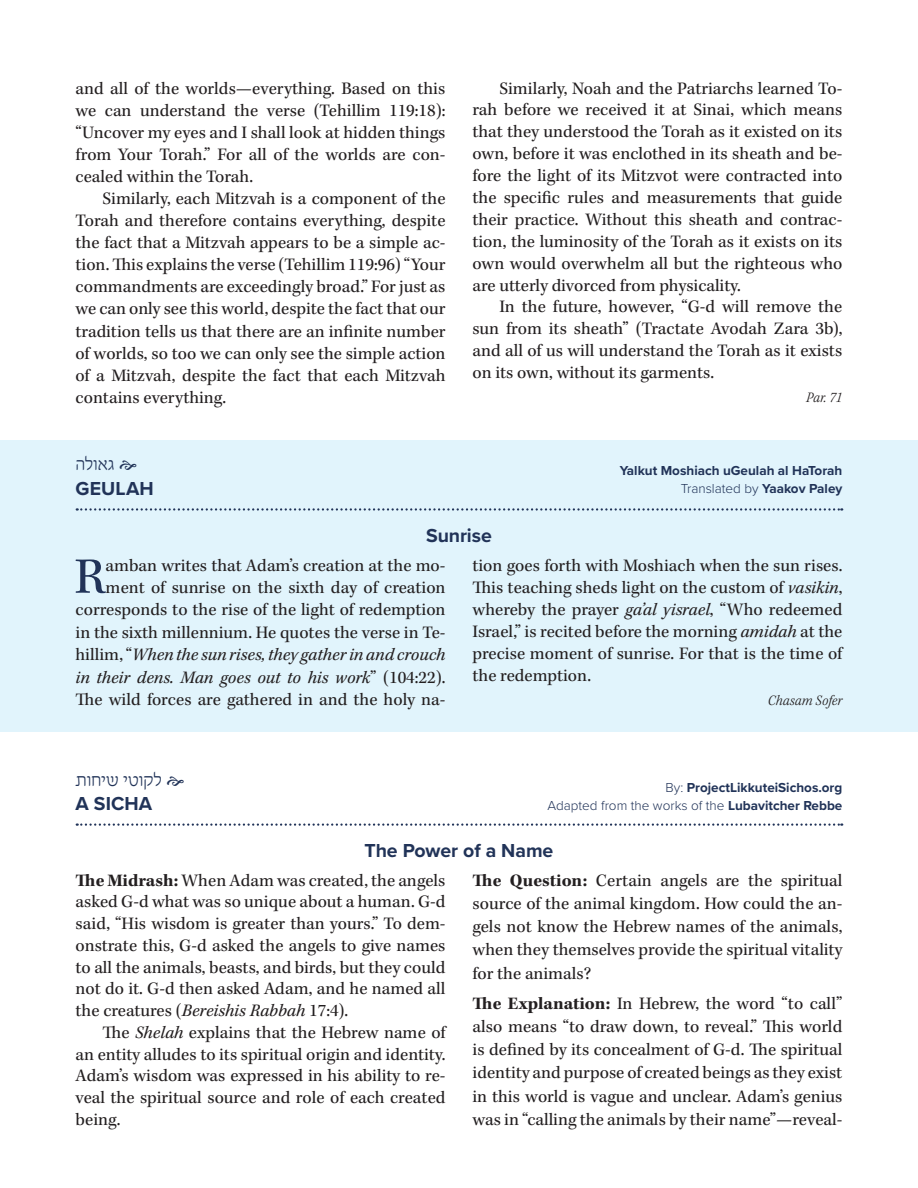
<style>
.page{position:relative;width:918px;height:1188px;background:#fff}
.page>*{position:absolute;margin:0;border:0;box-sizing:border-box;transform-origin:0 0}
.Chayus_Main_First{font:52.35px "Kepler Std";color:#213358}
.Chayus_Heading{font:700 19.5px "Proxima Nova";letter-spacing:-.005em;color:#213358}
.Chayus_Heb_Sec_Title{font:19.5px "Fb Campus";color:#213358}
.Chayus_Eng_Sec_Title{font:700 19.5px "Proxima Nova";letter-spacing:.005em;color:#213358}
.Chayus_Main_Text{font:18px/21.9px "Kepler Std";color:#231f20;text-align:justify}
.Chayus_Main_First-2{font:18px/22.4px "Kepler Std";color:#231f20;text-align:justify}
.Chayus_source{font:15px "Kepler Std Light Scn It";color:#231f20}
.Chayus_Credits{font:700 13.5px/18px "Proxima Nova";color:#213358;text-align:right}
.s1{font-weight:300}
.s2{font-style:italic}
.s3{font-weight:700}
</style>
<div class="page">
<svg style="left:77px;top:823px;width:765px;height:3px"></svg>
<div style="left:0;top:441px;width:918px;height:291px;background:#e1f4fc"></div>
<svg style="left:77px;top:508px;width:765px;height:3px"></svg>
<p class="Chayus_Main_First-2" style="left:76px;top:78px;width:371px">and all of the worlds—everything. Based on this we can understand the verse (Tehillim 119:18): “Uncover my eyes and I shall look at hidden things from Your Torah.” For all of the worlds are con&shy;cealed within the Torah.</p>
<p class="Chayus_Main_Text" style="left:76px;top:188px;width:371px;text-indent:27px">Similarly, each Mitzvah is a component of the Torah and therefore contains everything, despite the fact that a Mitzvah appears to be a simple ac&shy;tion. This explains the verse (Tehillim 119:96) “Your commandments are exceedingly broad.” For just as we can only see this world, despite the fact that our tradition tells us that there are an infinite number of worlds, so too we can only see the simple action of a Mitzvah, despite the fact that each Mitzvah contains everything.</p>
<p class="Chayus_Heb_Sec_Title" style="left:76px;top:454px;width:41px">גאולה</p>
<p class="Chayus_Eng_Sec_Title" style="left:76px;top:474px;width:80px">GEULAH</p>
<p class="Chayus_Main_Text" style="left:472px;top:78px;width:371px;text-indent:27px">Similarly, Noah and the Patriarchs learned To&shy;rah before we received it at Sinai, which means that they understood the Torah as it existed on its own, before it was enclothed in its sheath and be&shy;fore the light of its Mitzvot were contracted into the specific rules and measurements that guide their practice. Without this sheath and contrac&shy;tion, the luminosity of the Torah as it exists on its own would overwhelm all but the righteous who are utterly divorced from physicality.</p>
<p class="Chayus_Main_Text" style="left:472px;top:297px;width:371px;text-indent:27px">In the future, however, “G-d will remove the sun from its sheath” (Tractate Avodah Zara 3b), and all of us will understand the Torah as it exists on its own, without its garments.</p>
<p class="Chayus_source" style="left:806px;top:389px;width:38px">Par. 71</p>
<p class="Chayus_Credits" style="left:620px;top:461px;width:224px">Yalkut Moshiach uGeulah al HaTorah<br><span class="s1">Translated by</span> Yaakov Paley</p>
<p class="Chayus_Heading" style="left:426px;top:521px;width:67px">Sunrise</p>
<p class="Chayus_Main_First-2" style="left:76px;top:555px;width:371px;text-align:right">amban writes that Adam’s creation at the mo&shy;ment of sunrise on the sixth day of creation corresponds to the rise of the light of redemption in the sixth millennium. He quotes the verse in Te&shy;hillim, “<span class="s2">When the sun rises, they gather in and crouch in their dens. Man goes out to his work</span>” (104:22).<br>The wild forces are gathered in and the holy na-</p>
<p class="Chayus_Main_First-2" style="left:472px;top:555px;width:371px;line-height:21.9px">tion goes forth with Moshiach when the sun rises.<br>This teaching sheds light on the custom of <span class="s2">vasikin</span>, whereby the prayer <span class="s2">ga’al yisrael</span>, “Who redeemed Israel,” is recited before the morning <span class="s2">amidah</span> at the precise moment of sunrise. For that is the time of the redemption.</p>
<p class="Chayus_Main_First" style="left:75px;top:547px;width:33px">R</p>
<p class="Chayus_source" style="left:768px;top:692px;width:76px">Chasam Sofer</p>
<p class="Chayus_Heb_Sec_Title" style="left:76px;top:769px;width:88px">שיחות לקוטי</p>
<p class="Chayus_Eng_Sec_Title" style="left:76px;top:789px;width:78px">A SICHA</p>
<p class="Chayus_Credits" style="left:547px;top:778px;width:297px"><span class="s1">By:</span> ProjectLikkuteiSichos.org<br><span class="s1">Adapted from the works of the</span> Lubavitcher Rebbe</p>
<p class="Chayus_Heading" style="left:365px;top:836px;width:190px">The Power of a Name</p>
<p class="Chayus_Main_Text" style="left:76px;top:870px;width:371px"><span class="s3">The Midrash:</span> When Adam was created, the angels asked G-d what was so unique about a human. G-d said, “His wisdom is greater than yours.” To dem&shy;onstrate this, G-d asked the angels to give names to all the animals, beasts, and birds, but they could not do it. G-d then asked Adam, and he named all the creatures (<span class="s2">Bereishis Rabbah</span> 17:4).</p>
<p class="Chayus_Main_Text" style="left:76px;top:1022px;width:371px;text-indent:27px">The <span class="s2">Shelah</span> explains that the Hebrew name of an entity alludes to its spiritual origin and identity.<br>Adam’s wisdom was expressed in his ability to re&shy;veal the spiritual source and role of each created being.</p>
<p class="Chayus_Main_Text" style="left:472px;top:869px;width:371px;line-height:23.2px"><span class="s3">The Question:</span> Certain angels are the spiritual source of the animal kingdom. How could the an&shy;gels not know the Hebrew names of the animals, when they themselves provide the spiritual vitality for the animals?</p>
<p class="Chayus_Main_Text" style="left:472px;top:992px;width:371px;line-height:23.2px"><span class="s3">The Explanation:</span> In Hebrew, the word “to call” also means “to draw down, to reveal.” This world is defined by its concealment of G-d. The spiritual identity and purpose of created beings as they exist in this world is vague and unclear. Adam’s genius was in “calling the animals by their name”—reveal-</p>
</div>
